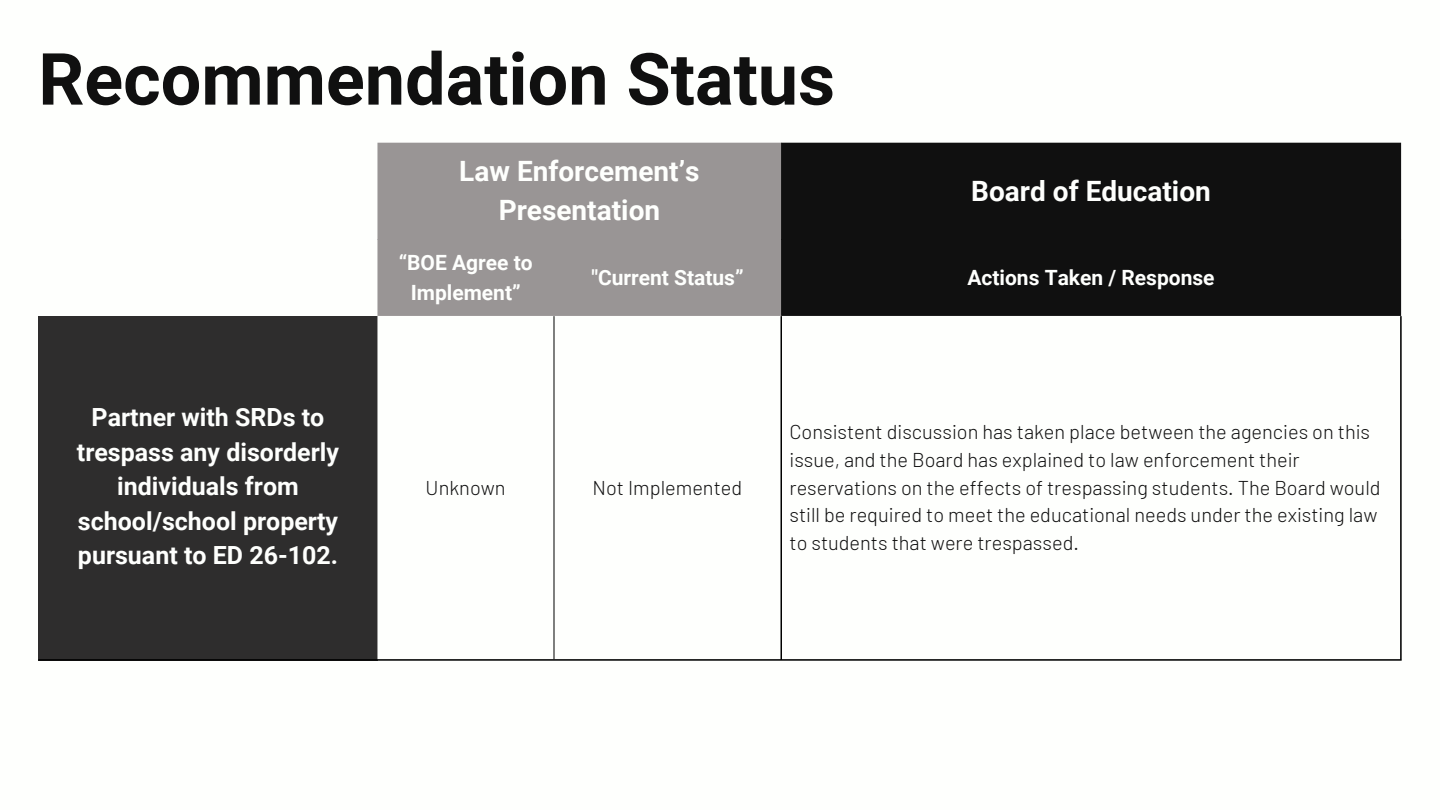
<style>
.page{position:relative;width:1440px;height:810px;background:#fff}
.page>*{position:absolute;margin:0;border:0;box-sizing:border-box;transform-origin:0 0}
.t1{font:700 72px "Roboto";color:#101010}
.t2{font:700 28px/39px "Roboto";color:#fefffd;text-align:center}
.t3{font:700 25px/34.5px "Roboto";color:#fefffd;text-align:center}
.t4{font:700 21px/29.2px "Roboto";color:#fefffd;text-align:center}
.t5{font:300 20px/27.8px "Barlow";color:#101010}
</style>
<div class="page">
<div style="left:377px;top:143px;width:404px;height:173px;background:#999595"></div>
<div style="left:781px;top:143px;width:620px;height:173px;background:#101010"></div>
<div style="left:38px;top:316px;width:340px;height:344px;background:#2e2d2d"></div>
<hr style="left:554px;top:316px;width:1px;height:343px;background:#000">
<hr style="left:781px;top:316px;width:1px;height:343px;background:#000">
<hr style="left:1400px;top:316px;width:2px;height:343px;background:#000">
<hr style="left:38px;top:659px;width:1364px;height:2px;background:#000">
<p class="t1" style="left:38px;top:38px;width:798px">Recommendation Status</p>
<h1 class="t2" style="left:459px;top:152px;width:242px">Law Enforcement’s<br>Presentation</h1>
<p class="t2" style="left:971px;top:172px;width:241px">Board of Education</p>
<p class="t3" style="left:77px;top:401px;width:264px">Partner with SRDs to trespass any disorderly individuals from school/school property pursuant to ED 26-102.</p>
<p class="t4" style="left:399px;top:249px;width:136px">“BOE Agree to<br>Implement”</p>
<p class="t4" style="left:591px;top:264px;width:154px">"Current Status”</p>
<p class="t4" style="left:967px;top:264px;width:249px">Actions Taken / Response</p>
<p class="t5" style="left:426px;top:473px;width:81px">Unknown</p>
<p class="t5" style="left:593px;top:473px;width:151px">Not Implemented</p>
<p class="t5" style="left:790px;top:417px;width:593px">Consistent discussion has taken place between the agencies on this issue, and the Board has explained to law enforcement their reservations on the effects of trespassing students. The Board would still be required to meet the educational needs under the existing law to students that were trespassed.</p>
</div>
